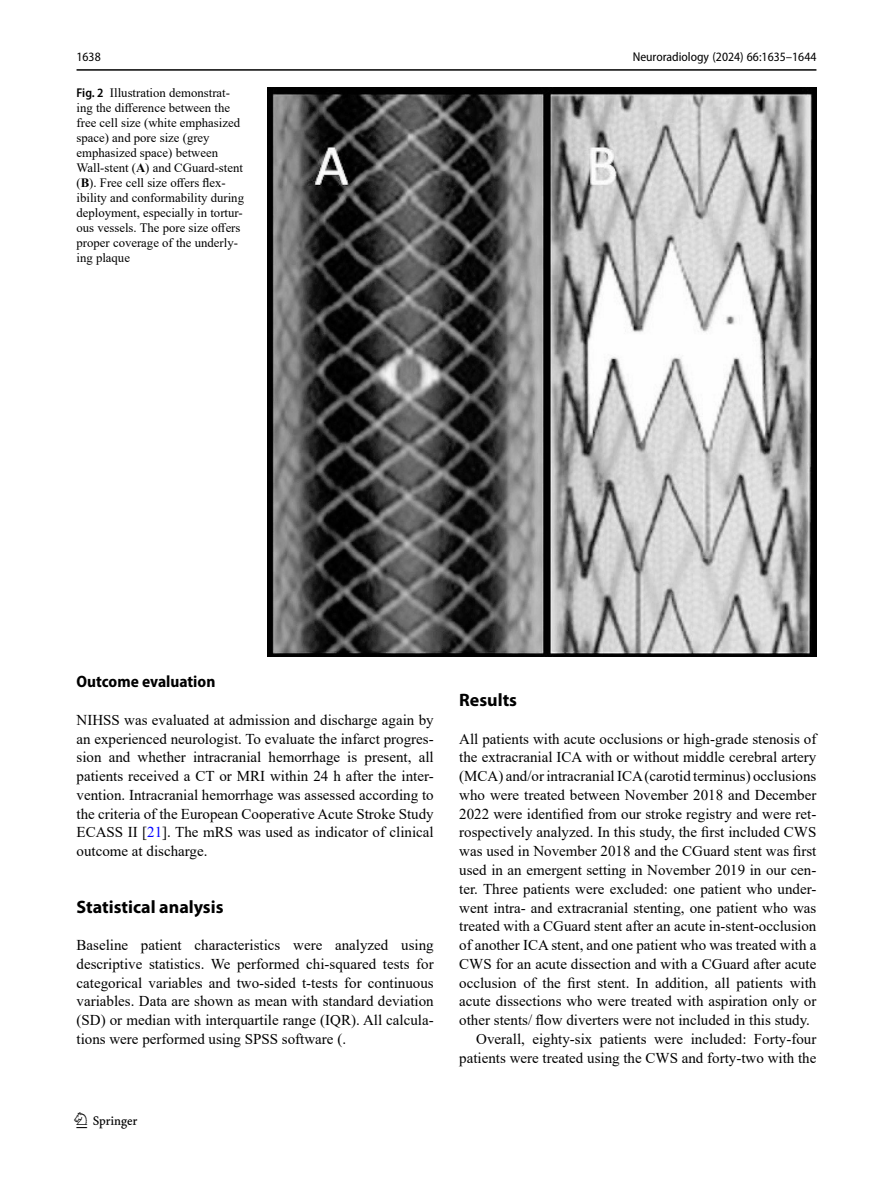
<style>
.page{position:relative;width:893px;height:1187px;background:#fff}
.page>*{position:absolute;margin:0;border:0;box-sizing:border-box;transform-origin:0 0}
.t1{font:22.5px "Springnew";color:#000}
.Head_1{font:700 18px "Myriad Pro";color:#000}
.Head_2{font:700 semi-condensed 16.5px "Myriad Pro";color:#000}
.Body_Text{font:15px/18.8px "Times New Roman";color:#000;text-align:justify}
.Body_Text_Indent{font:15px/18.8px "Times New Roman";color:#000;text-align:right}
.Figure_Caption_Side{font:12.75px/15px "Times New Roman";color:#000}
.t2{font:semi-condensed 12.75px "Myriad Pro";color:#000}
.s1{font-family:"Myriad Pro";font-weight:600;font-stretch:semi-condensed}
.s2{font-weight:700}
.s3{color:#00f}
</style>
<div class="page">
<hr style="left:77px;top:69px;width:739px;height:2px;background:#000">
<img style="left:268px;top:87px;width:548px;height:570px">
<p class="t2" style="left:77px;top:49px;width:26px">1638</p>
<p class="Figure_Caption_Side" style="left:77px;top:84px;width:169px"><span class="s1">Fig. 2</span> Illustration demonstrat&shy;ing the difference between the free cell size (white emphasized space) and pore size (grey emphasized space) between<br>Wall-stent (<span class="s2">A</span>) and CGuard-stent (<span class="s2">B</span>). Free cell size offers flex&shy;ibility and conformability during deployment, especially in tortur&shy;ous vessels. The pore size offers proper coverage of the underly&shy;ing plaque</p>
<p class="t2" style="left:633px;top:49px;width:185px">Neuroradiology (2024) 66:1635–1644</p>
<p class="Head_2" style="left:77px;top:671px;width:140px">Outcome evaluation</p>
<p class="Body_Text" style="left:77px;top:710px;width:359px">NIHSS was evaluated at admission and discharge again by an experienced neurologist. To evaluate the infarct progres&shy;sion and whether intracranial hemorrhage is present, all patients received a CT or MRI within 24 h after the inter&shy;vention. Intracranial hemorrhage was assessed according to the criteria of the European Cooperative Acute Stroke Study ECASS II [<span class="s3">21</span>]. The mRS was used as indicator of clinical outcome at discharge.</p>
<p class="Head_1" style="left:77px;top:894px;width:148px">Statistical analysis</p>
<p class="Body_Text" style="left:77px;top:935px;width:359px">Baseline patient characteristics were analyzed using descriptive statistics. We performed chi-squared tests for categorical variables and two-sided t-tests for continuous variables. Data are shown as mean with standard deviation (SD) or median with interquartile range (IQR). All calcula&shy;tions were performed using SPSS software (.</p>
<h1 class="t1" style="left:77px;top:1107px;width:63px">1 3</h1>
<p class="Head_1" style="left:459px;top:688px;width:59px">Results</p>
<p class="Body_Text" style="left:459px;top:728px;width:359px">All patients with acute occlusions or high-grade stenosis of the extracranial ICA with or without middle cerebral artery (MCA) and/or intracranial ICA (carotid terminus) occlusions who were treated between November 2018 and December 2022 were identified from our stroke registry and were ret&shy;rospectively analyzed. In this study, the first included CWS was used in November 2018 and the CGuard stent was first used in an emergent setting in November 2019 in our cen&shy;ter. Three patients were excluded: one patient who under&shy;went intra- and extracranial stenting, one patient who was treated with a CGuard stent after an acute in-stent-occlusion of another ICA stent, and one patient who was treated with a CWS for an acute dissection and with a CGuard after acute occlusion of the first stent. In addition, all patients with acute dissections who were treated with aspiration only or other stents/ flow diverters were not included in this study.</p>
<p class="Body_Text_Indent" style="left:459px;top:1028px;width:359px">Overall, eighty-six patients were included: Forty-four patients were treated using the CWS and forty-two with the</p>
</div>
